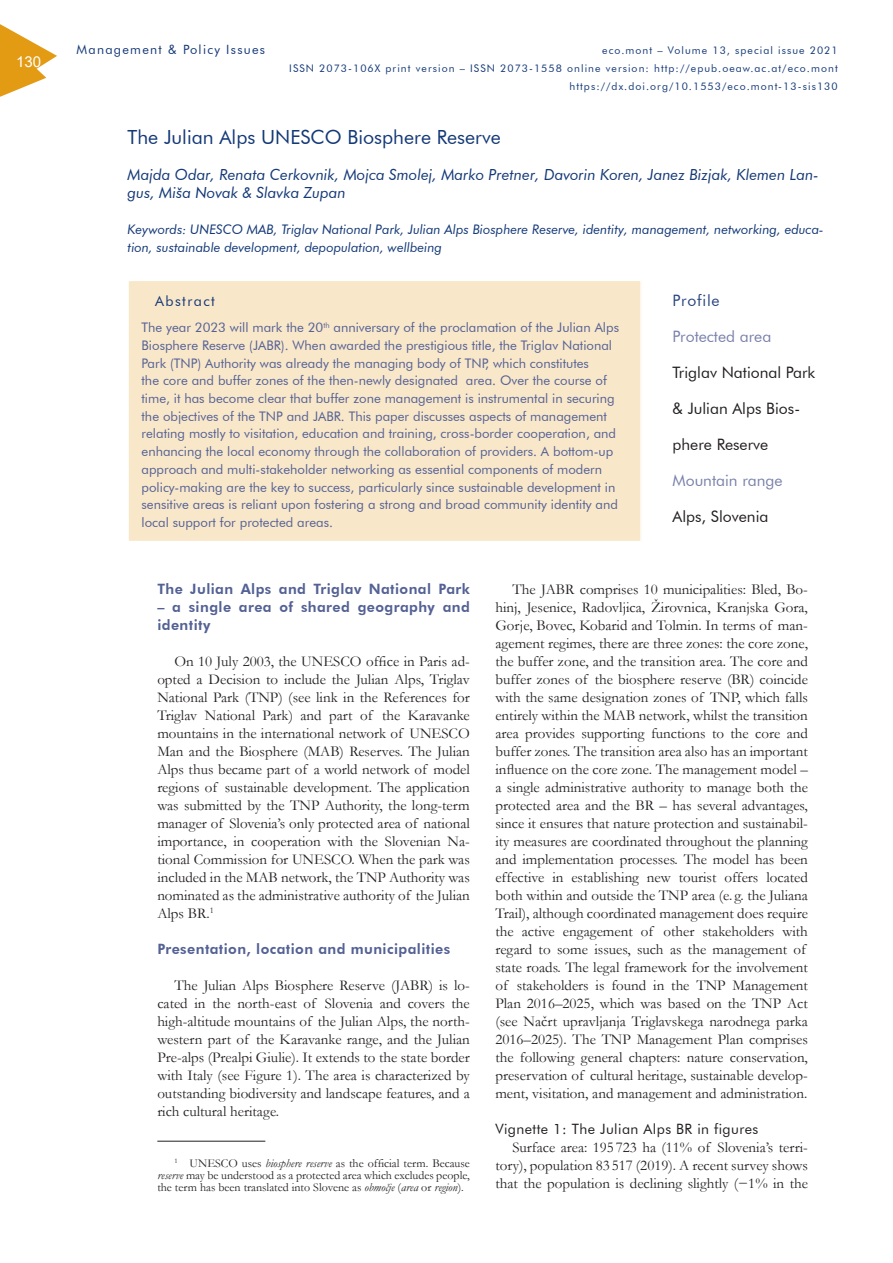
<style>
.page{position:relative;width:893px;height:1263px;background:#fff}
.page>*{position:absolute;margin:0;border:0;box-sizing:border-box;transform-origin:0 0}
.t1{font:19.5px "Futura BT";color:#143977}
.t2{font:15.75px "Futura BT";color:#231f20}
.t3{font:15.75px "Futura BT";color:#7a81ab}
.t4{font:15.75px "Futura BT";letter-spacing:.05em;color:#294680}
.t5{font:italic 15.3px/18px "Futura BT";color:#143977}
.t6{font:15px/18px "Garamond";color:#231f20;text-align:justify}
.t7{font:15px "Arial";color:#fff}
.t8{font:800 14.25px/18px "Futura BT";letter-spacing:.03em;color:#536194}
.t9{font:14.25px "Futura BT";letter-spacing:.03em;color:#231f20}
.t10{font:14.25px "Futura BT";letter-spacing:.1em;color:#143977}
.t11{font:13.2px/17.7px "Futura BT";color:#536194}
.t12{font:italic 13.2px/18px "Futura BT";color:#143977}
.t13{font:12.75px "Futura BT";letter-spacing:.1em;color:#143977}
.t14{font:12px/12px "Garamond";color:#231f20;text-align:justify}
.t15{font:10.5px/18px "Futura BT";letter-spacing:.1em;color:#143977;text-align:right}
.s1{font-style:italic}
</style>
<div class="page">
<svg style="left:0;top:24px;width:57px;height:73px"></svg>
<div style="left:128px;top:280px;width:513px;height:262px;background:#f9e7ca"></div>
<div style="left:127px;top:280px;width:515px;height:262px;border:2px solid #fff"></div>
<hr style="left:157px;top:1141px;width:108px;height:1px;background:#231f20">
<p class="t7" style="left:16px;top:51px;width:27px">130</p>
<p class="t13" style="left:77px;top:42px;width:190px">Management &amp; Policy Issues</p>
<p class="t15" style="left:289px;top:41px;width:550px">eco.mont – Volume 13, special issue 2021<br>ISSN 2073-106X print version – ISSN 2073-1558 online version: http://epub.oeaw.ac.at/eco.mont https://dx.doi.org/10.1553/eco.mont-13-sis130</p>
<h1 class="t1" style="left:128px;top:125px;width:375px">The Julian Alps UNESCO Biosphere Reserve</h1>
<p class="t5" style="left:128px;top:165px;width:692px">Majda Odar, Renata Cerkovnik, Mojca Smolej, Marko Pretner, Davorin Koren, Janez Bizjak, Klemen Lan&shy;gus, Miša Novak &amp; Slavka Zupan</p>
<p class="t12" style="left:128px;top:220px;width:697px">Keywords: UNESCO MAB, Triglav National Park, Julian Alps Biosphere Reserve, identity, management, networking, educa&shy;tion, sustainable development, depopulation, wellbeing</p>
<p class="t10" style="left:155px;top:292px;width:61px">Abstract</p>
<p class="t11" style="left:142px;top:319px;width:479px">The year 2023 will mark the 20<sup>th</sup> anniversary of the proclamation of the Julian Alps Biosphere Reserve (JABR). When awarded the prestigious title, the Triglav National Park (TNP) Authority was already the managing body of TNP, which constitutes<br>the core and buffer zones of the then-newly designated area. Over the course of time, it has become clear that buffer zone management is instrumental in securing the objectives of the TNP and JABR. This paper discusses aspects of management relating mostly to visitation, education and training, cross-border cooperation, and enhancing the local economy through the collaboration of providers. A bottom-up approach and multi-stakeholder networking as essential components of modern policy-making are the key to success, particularly since sustainable development in sensitive areas is reliant upon fostering a strong and broad community identity and local support for protected areas.</p>
<p class="t4" style="left:672px;top:291px;width:49px">Profile</p>
<p class="t3" style="left:672px;top:327px;width:100px">Protected area</p>
<p class="t2" style="left:672px;top:363px;width:144px">Triglav National Park</p>
<p class="t2" style="left:672px;top:399px;width:129px">&amp; Julian Alps Bios-</p>
<p class="t2" style="left:672px;top:435px;width:97px">phere Reserve</p>
<p class="t3" style="left:672px;top:471px;width:112px">Mountain range</p>
<p class="t2" style="left:672px;top:507px;width:97px">Alps, Slovenia</p>
<p class="t8" style="left:157px;top:580px;width:314px">The Julian Alps and Triglav National Park</p>
<p class="t8" style="left:157px;top:598px;width:314px">– a single area of shared geography and identity</p>
<p class="t6" style="left:157px;top:652px;width:314px;text-indent:17px">On 10 July 2003, the UNESCO office in Paris ad&shy;opted a Decision to include the Julian Alps, Triglav National Park (TNP) (see link in the References for Triglav National Park) and part of the Karavanke mountains in the international network of UNESCO Man and the Biosphere (MAB) Reserves. The Julian Alps thus became part of a world network of model regions of sustainable development. The application was submitted by the TNP Authority, the long-term manager of Slovenia’s only protected area of national importance, in cooperation with the Slovenian Na&shy;tional Commission for UNESCO. When the park was included in the MAB network, the TNP Authority was nominated as the administrative authority of the Julian Alps BR.<sup>1</sup></p>
<p class="t8" style="left:157px;top:940px;width:294px">Presentation, location and municipalities</p>
<p class="t6" style="left:157px;top:976px;width:314px;text-indent:17px">The Julian Alps Biosphere Reserve (JABR) is lo&shy;cated in the north-east of Slovenia and covers the high-altitude mountains of the Julian Alps, the north&shy;western part of the Karavanke range, and the Julian Pre-alps (Prealpi Giulie). It extends to the state border with Italy (see Figure 1). The area is characterized by outstanding biodiversity and landscape features, and a rich cultural heritage.</p>
<p class="t14" style="left:157px;top:1156px;width:314px;text-indent:17px"><sup>1</sup> UNESCO uses <span class="s1">biosphere reserve</span> as the official term. Because <span class="s1">reserve</span> may be understood as a protected area which excludes people, the term has been translated into Slovene as <span class="s1">območje</span> (<span class="s1">area</span> or <span class="s1">region</span>).</p>
<p class="t6" style="left:495px;top:580px;width:314px;text-align:left;text-indent:17px">The JABR comprises 10 municipalities: Bled, Bo&shy;hinj, Jesenice, Radovljica, Žirovnica, Kranjska Gora, Gorje, Bovec, Kobarid and Tolmin. In terms of man&shy;agement regimes, there are three zones: the core zone, the buffer zone, and the transition area. The core and buffer zones of the biosphere reserve (BR) coincide with the same designation zones of TNP, which falls entirely within the MAB network, whilst the transition area provides supporting functions to the core and buffer zones. The transition area also has an important influence on the core zone. The management model – a single administrative authority to manage both the protected area and the BR – has several advantages, since it ensures that nature protection and sustainabil&shy;ity measures are coordinated throughout the planning and implementation processes. The model has been effective in establishing new tourist offers located both within and outside the TNP area (e. g. the Juliana Trail), although coordinated management does require the active engagement of other stakeholders with regard to some issues, such as the management of state roads. The legal framework for the involvement of stakeholders is found in the TNP Management Plan 2016–2025, which was based on the TNP Act (see Načrt upravljanja Triglavskega narodnega parka 2016–2025). The TNP Management Plan comprises the following general chapters: nature conservation, preservation of cultural heritage, sustainable develop&shy;ment, visitation, and management and administration.</p>
<p class="t9" style="left:495px;top:1120px;width:264px">Vignette 1: The Julian Alps BR in figures</p>
<p class="t6" style="left:495px;top:1138px;width:314px;text-indent:17px">Surface area: 195 723 ha (11% of Slovenia’s terri&shy;tory), population 83 517 (2019). A recent survey shows that the population is declining slightly (−1% in the</p>
</div>
